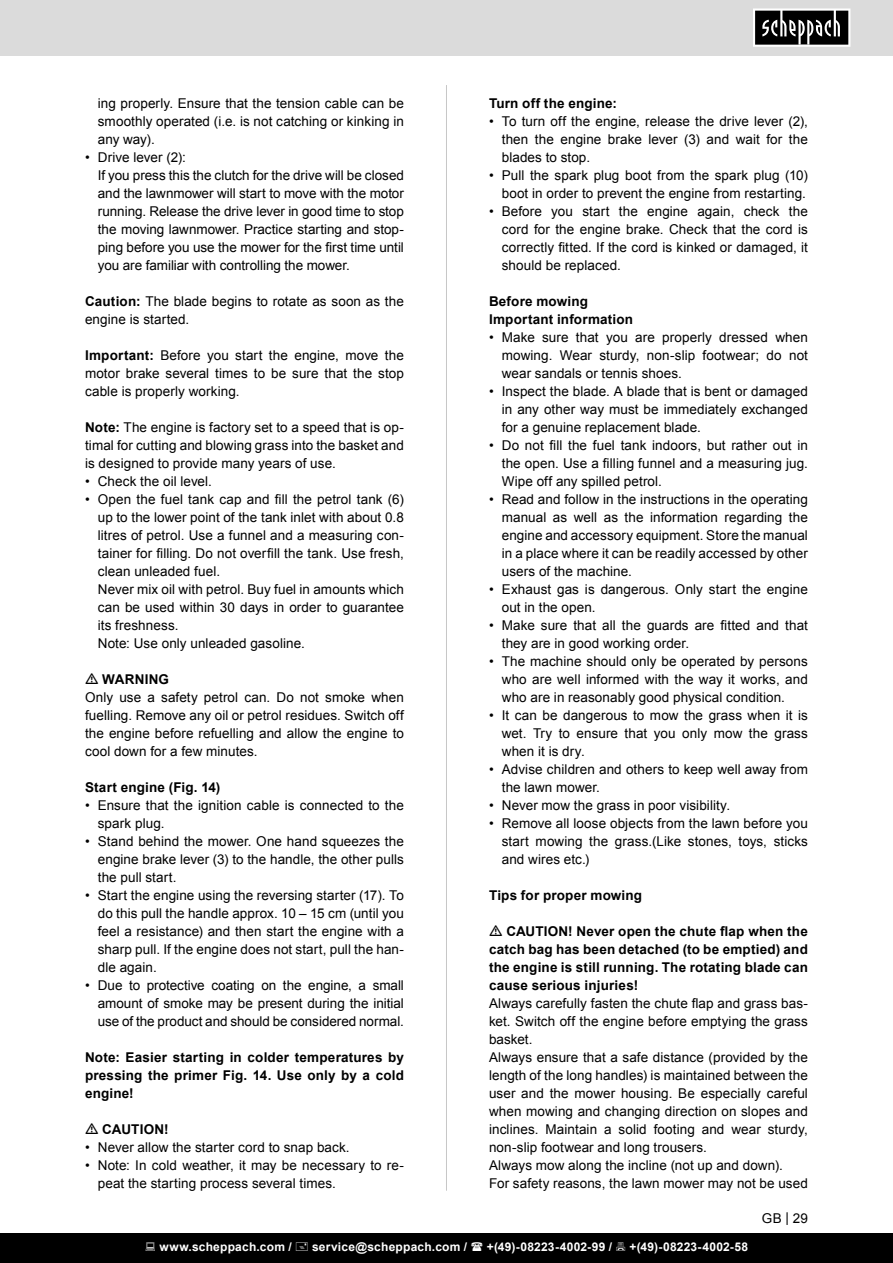
<style>
.page{position:relative;width:893px;height:1263px;background:#fff}
.page>*{position:absolute;margin:0;border:0;box-sizing:border-box;transform-origin:0 0}
.t1{font:13.5px/18px "Arial";letter-spacing:.005em;color:#000;text-align:justify}
.t2{font:700 13.5px/18px "Arial";letter-spacing:.015em;color:#000;text-align:justify}
.t3{font:700 12px "Arial";letter-spacing:.02em;color:#fff}
.s1{font-weight:700}
</style>
<div class="page">
<div style="left:0;top:0;width:893px;height:55px;background:#dbdbdb"></div>
<svg style="left:753px;top:9px;width:97px;height:38px;background:#4e4e4e"></svg>
<hr style="left:446px;top:85px;width:1px;height:1106px;background:#c7c7c7">
<div style="left:0;top:1233px;width:893px;height:30px;background:#000"></div>
<p class="t1" style="left:98px;top:94px;width:308px">ing properly. Ensure that the tension cable can be smoothly operated (i.e. is not catching or kinking in any way).</p>
<p class="t1" style="left:85px;top:148px;width:102px">• Drive lever (2):</p>
<p class="t1" style="left:98px;top:166px;width:308px">If you press this the clutch for the drive will be closed and the lawnmower will start to move with the motor running. Release the drive lever in good time to stop the moving lawnmower. Practice starting and stop&shy;ping before you use the mower for the first time until you are familiar with controlling the mower.</p>
<p class="t1" style="left:85px;top:292px;width:320px"><span class="s1">Caution:</span> The blade begins to rotate as soon as the engine is started.</p>
<p class="t1" style="left:85px;top:346px;width:320px"><span class="s1">Important:</span> Before you start the engine, move the motor brake several times to be sure that the stop cable is properly working.</p>
<p class="t1" style="left:85px;top:418px;width:320px"><span class="s1">Note:</span> The engine is factory set to a speed that is op&shy;timal for cutting and blowing grass into the basket and is designed to provide many years of use.</p>
<p class="t1" style="left:85px;top:472px;width:128px">• Check the oil level.</p>
<p class="t1" style="left:98px;top:490px;width:308px;text-indent:-13px">• Open the fuel tank cap and fill the petrol tank (6) up to the lower point of the tank inlet with about 0.8 litres of petrol. Use a funnel and a measuring con&shy;tainer for filling. Do not overfill the tank. Use fresh, clean unleaded fuel.</p>
<p class="t1" style="left:98px;top:580px;width:308px">Never mix oil with petrol. Buy fuel in amounts which can be used within 30 days in order to guarantee its freshness.</p>
<p class="t1" style="left:98px;top:634px;width:209px">Note: Use only unleaded gasoline.</p>
<p class="t2" style="left:102px;top:671px;width:68px">WARNING</p>
<p class="t1" style="left:85px;top:688px;width:320px">Only use a safety petrol can. Do not smoke when fuelling. Remove any oil or petrol residues. Switch off the engine before refuelling and allow the engine to cool down for a few minutes.</p>
<p class="t2" style="left:85px;top:779px;width:137px">Start engine (Fig. 14)</p>
<p class="t1" style="left:98px;top:796px;width:308px;text-indent:-13px">• Ensure that the ignition cable is connected to the spark plug.</p>
<p class="t1" style="left:98px;top:832px;width:308px;text-indent:-13px">• Stand behind the mower. One hand squeezes the engine brake lever (3) to the handle, the other pulls the pull start.</p>
<p class="t1" style="left:98px;top:886px;width:308px;text-indent:-13px">• Start the engine using the reversing starter (17). To do this pull the handle approx. 10 – 15 cm (until you feel a resistance) and then start the engine with a sharp pull. If the engine does not start, pull the han&shy;dle again.</p>
<p class="t1" style="left:98px;top:976px;width:308px;text-indent:-13px">• Due to protective coating on the engine, a small amount of smoke may be present during the initial use of the product and should be considered normal.</p>
<p class="t2" style="left:85px;top:1049px;width:320px">Note: Easier starting in colder temperatures by pressing the primer Fig. 14. Use only by a cold engine!</p>
<p class="t2" style="left:102px;top:1121px;width:68px">CAUTION!</p>
<p class="t1" style="left:85px;top:1138px;width:266px">• Never allow the starter cord to snap back.</p>
<p class="t1" style="left:98px;top:1156px;width:308px;text-indent:-13px">• Note: In cold weather, it may be necessary to re&shy;peat the starting process several times.</p>
<p class="t2" style="left:489px;top:95px;width:130px">Turn off the engine:</p>
<p class="t1" style="left:502px;top:112px;width:308px;text-indent:-13px">• To turn off the engine, release the drive lever (2), then the engine brake lever (3) and wait for the blades to stop.</p>
<p class="t1" style="left:489px;top:166px;width:320px;text-align:right">• Pull the spark plug boot from the spark plug (10) boot in order to prevent the engine from restarting.</p>
<p class="t1" style="left:502px;top:202px;width:308px;text-indent:-13px">• Before you start the engine again, check the cord for the engine brake. Check that the cord is correctly fitted. If the cord is kinked or damaged, it should be replaced.</p>
<p class="t2" style="left:489px;top:293px;width:101px">Before mowing</p>
<p class="t2" style="left:489px;top:311px;width:146px">Important information</p>
<p class="t1" style="left:502px;top:328px;width:308px;text-indent:-13px">• Make sure that you are properly dressed when mowing. Wear sturdy, non-slip footwear; do not wear sandals or tennis shoes.</p>
<p class="t1" style="left:502px;top:382px;width:308px;text-indent:-13px">• Inspect the blade. A blade that is bent or damaged in any other way must be immediately exchanged for a genuine replacement blade.</p>
<p class="t1" style="left:502px;top:436px;width:308px;text-indent:-13px">• Do not fill the fuel tank indoors, but rather out in the open. Use a filling funnel and a measuring jug.<br>Wipe off any spilled petrol.</p>
<p class="t1" style="left:502px;top:490px;width:308px;text-indent:-13px">• Read and follow in the instructions in the operating manual as well as the information regarding the engine and accessory equipment. Store the manual in a place where it can be readily accessed by other users of the machine.</p>
<p class="t1" style="left:502px;top:580px;width:308px;text-indent:-13px">• Exhaust gas is dangerous. Only start the engine out in the open.</p>
<p class="t1" style="left:502px;top:616px;width:308px;text-indent:-13px">• Make sure that all the guards are fitted and that they are in good working order.</p>
<p class="t1" style="left:502px;top:652px;width:308px;text-indent:-13px">• The machine should only be operated by persons who are well informed with the way it works, and who are in reasonably good physical condition.</p>
<p class="t1" style="left:502px;top:706px;width:308px;text-indent:-13px">• It can be dangerous to mow the grass when it is wet. Try to ensure that you only mow the grass when it is dry.</p>
<p class="t1" style="left:502px;top:760px;width:308px;text-indent:-13px">• Advise children and others to keep well away from the lawn mower.</p>
<p class="t1" style="left:489px;top:796px;width:243px">• Never mow the grass in poor visibility.</p>
<p class="t1" style="left:502px;top:814px;width:308px;text-indent:-13px">• Remove all loose objects from the lawn before you start mowing the grass.(Like stones, toys, sticks and wires etc.)</p>
<p class="t2" style="left:489px;top:887px;width:155px">Tips for proper mowing</p>
<p class="t2" style="left:489px;top:923px;width:320px;text-indent:17px">CAUTION! Never open the chute flap when the catch bag has been detached (to be emptied) and the engine is still running. The rotating blade can cause serious injuries!</p>
<p class="t1" style="left:489px;top:994px;width:320px">Always carefully fasten the chute flap and grass bas&shy;ket. Switch off the engine before emptying the grass basket.</p>
<p class="t1" style="left:489px;top:1048px;width:320px">Always ensure that a safe distance (provided by the length of the long handles) is maintained between the user and the mower housing. Be especially careful when mowing and changing direction on slopes and inclines. Maintain a solid footing and wear sturdy, non-slip footwear and long trousers.</p>
<p class="t1" style="left:489px;top:1156px;width:295px">Always mow along the incline (not up and down).</p>
<p class="t1" style="left:489px;top:1174px;width:320px">For safety reasons, the lawn mower may not be used</p>
<p class="t1" style="left:762px;top:1210px;width:47px">GB | 29</p>
<p class="t3" style="left:159px;top:1239px;width:134px">www.scheppach.com /</p>
<p class="t3" style="left:312px;top:1239px;width:157px">service@scheppach.com /</p>
<p class="t3" style="left:487px;top:1239px;width:127px">+(49)-08223-4002-99 /</p>
<p class="t3" style="left:629px;top:1239px;width:120px">+(49)-08223-4002-58</p>
</div>
